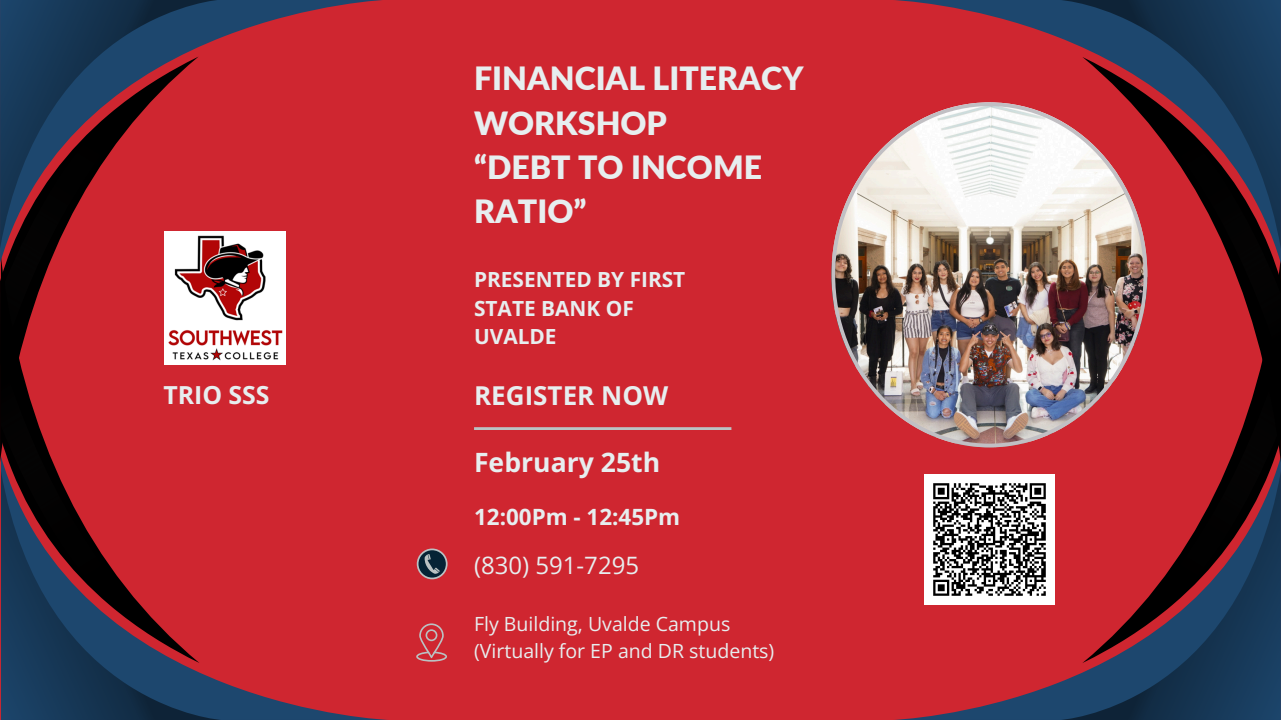
<style>
.page{position:relative;width:1281px;height:720px;background:#cf2630}
.page>*{position:absolute;margin:0;border:0;box-sizing:border-box;transform-origin:0 0}
.t1{font:900 32px/44.4px "Lato";color:#e7eeef}
.t2{font:700 26.62px "Open Sans";color:#e7eeef}
.t3{font:700 26px "Open Sans";color:#e7eeef}
.t4{font:700 24.88px "Open Sans";color:#e7eeef}
.t5{font:24px "Open Sans";color:#e7eeef}
.t6{font:700 22.38px "Open Sans";color:#e7eeef}
.t7{font:700 20.88px/28.6px "Open Sans";color:#e7eeef}
.t8{font:19.5px "Open Sans";color:#e7eeef}
</style>
<div class="page">
<svg style="left:894px;top:474px;width:166px;height:246px"></svg>
<svg style="left:1060px;top:663px;width:221px;height:57px;background:#1e3a5a"></svg>
<svg style="left:1082px;top:463px;width:199px;height:200px"></svg>
<svg style="left:1228px;top:367px;width:53px;height:96px;fill:#040303"></svg>
<svg style="left:894px;top:0;width:166px;height:38px"></svg>
<svg style="left:1060px;top:0;width:221px;height:57px;background:#1e3a5a"></svg>
<svg style="left:1082px;top:57px;width:199px;height:310px"></svg>
<img style="left:831px;top:102px;width:316px;height:345px">
<hr style="left:474px;top:427px;width:257px;height:3px;background:#bac2c3">
<svg style="left:417px;top:549px;width:30px;height:30px"></svg>
<div style="left:418px;top:550px;width:28px;height:28px;background:#052335;border-radius:50%"></div>
<svg style="left:424px;top:554px;width:16px;height:20px"></svg>
<svg style="left:416px;top:623px;width:31px;height:39px"></svg>
<img style="left:199px;top:263px;width:86px;height:101px">
<img style="left:924px;top:474px;width:130px;height:131px">
<svg style="left:199px;top:0;width:183px;height:263px"></svg>
<svg style="left:0;top:0;width:221px;height:249px"></svg>
<svg style="left:0;top:57px;width:199px;height:309px"></svg>
<svg style="left:1px;top:257px;width:198px;height:96px"></svg>
<svg style="left:222px;top:682px;width:166px;height:38px"></svg>
<svg style="left:1px;top:663px;width:221px;height:57px;background:#1e3a5a"></svg>
<svg style="left:1px;top:353px;width:198px;height:310px"></svg>
<p class="t4" style="left:163px;top:377px;width:108px">TRIO SSS</p>
<p class="t1" style="left:474px;top:56px;width:331px">FINANCIAL LITERACY<br>WORKSHOP<br>“DEBT TO INCOME<br>RATIO”</p>
<h2 class="t7" style="left:474px;top:264px;width:213px">PRESENTED BY FIRST<br>STATE BANK OF<br>UVALDE</h2>
<h5 class="t3" style="left:474px;top:377px;width:196px">REGISTER NOW</h5>
<h2 class="t2" style="left:474px;top:444px;width:188px">February 25th</h2>
<p class="t6" style="left:474px;top:501px;width:208px">12:00Pm - 12:45Pm</p>
<p class="t5" style="left:474px;top:548px;width:166px">(830) 591-7295</p>
<p class="t8" style="left:474px;top:610px;width:258px">Fly Building, Uvalde Campus</p>
<h1 class="t8" style="left:474px;top:637px;width:302px">(Virtually for EP and DR students)</h1>
</div>
